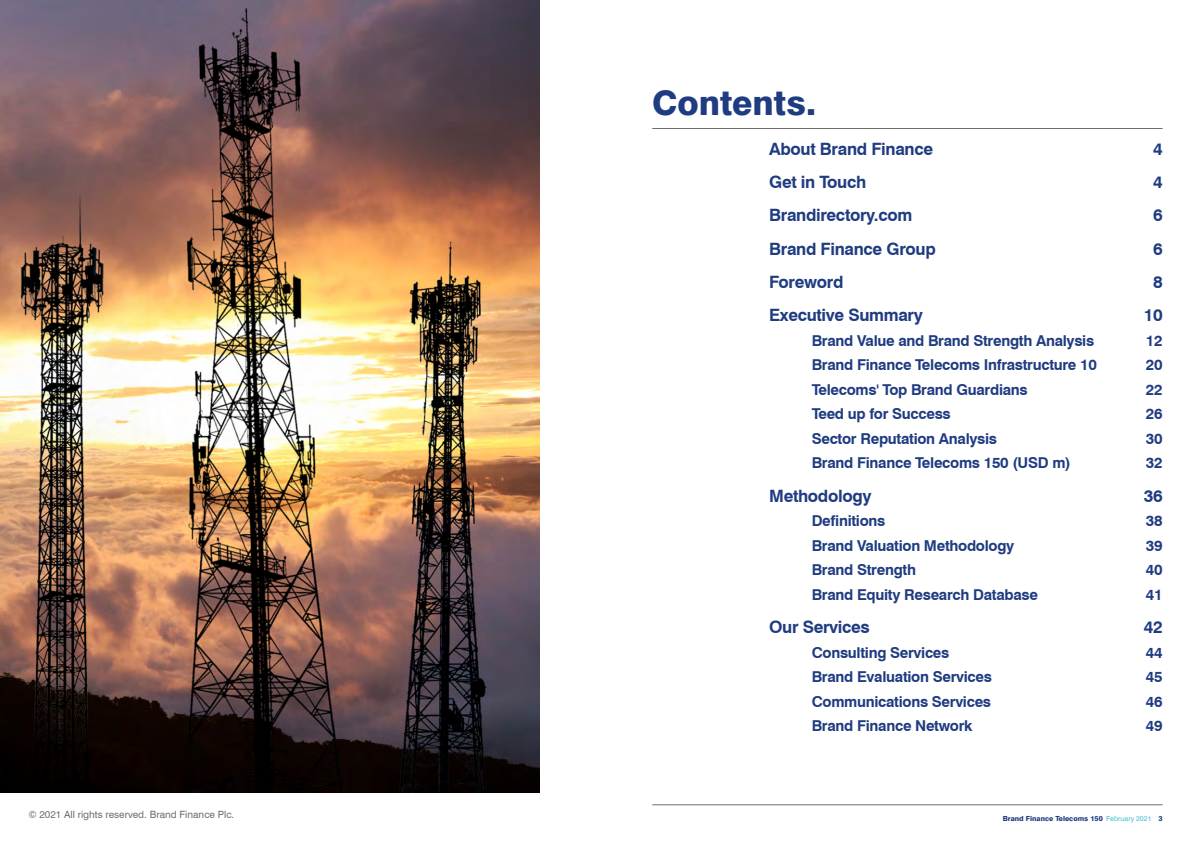
<style>
.page{position:relative;width:1191px;height:842px;background:#fff}
.page>*{position:absolute;margin:0;border:0;box-sizing:border-box;transform-origin:0 0}
.t1{font:800 34px "Swiss 721 BT";color:#203c81}
.t2{font:700 17px "Swiss 721 BT";letter-spacing:-.02em;color:#203c81}
.t3{font:700 15px "Swiss 721 BT";letter-spacing:-.02em;color:#203c81}
.t4{font:10px "Swiss 721 BT";color:#706f6f}
.t5{font:800 7px "Swiss 721 BT";color:#203c81}
.s1{font-weight:400;color:#4abed3}
</style>
<div class="page">
<hr style="left:652px;top:804px;width:510px;height:1px;background:#706f6f">
<hr style="left:652px;top:128px;width:510px;height:1px;background:#706f6f">
<img style="left:0;top:0;width:539px;height:792px">
<p class="t4" style="left:28px;top:808px;width:207px">© 2021 All rights reserved. Brand Finance Plc.</p>
<h1 class="t1" style="left:652px;top:82px;width:165px">Contents.</h1>
<p class="t2" style="left:769px;top:138px;width:165px">About Brand Finance</p>
<p class="t2" style="left:1153px;top:138px;width:11px">4</p>
<p class="t2" style="left:769px;top:172px;width:99px">Get in Touch</p>
<p class="t2" style="left:1153px;top:172px;width:11px">4</p>
<p class="t2" style="left:769px;top:205px;width:145px">Brandirectory.com</p>
<p class="t2" style="left:1153px;top:205px;width:11px">6</p>
<p class="t2" style="left:769px;top:238px;width:168px">Brand Finance Group</p>
<p class="t2" style="left:1153px;top:238px;width:11px">6</p>
<p class="t2" style="left:769px;top:272px;width:76px">Foreword</p>
<p class="t2" style="left:1153px;top:272px;width:11px">8</p>
<p class="t2" style="left:769px;top:305px;width:155px">Executive Summary</p>
<p class="t2" style="left:1143px;top:305px;width:20px">10</p>
<p class="t3" style="left:811px;top:331px;width:284px">Brand Value and Brand Strength Analysis</p>
<p class="t3" style="left:1145px;top:331px;width:18px">12</p>
<p class="t3" style="left:811px;top:356px;width:287px">Brand Finance Telecoms Infrastructure 10</p>
<p class="t3" style="left:1145px;top:356px;width:18px">20</p>
<p class="t3" style="left:811px;top:380px;width:217px">Telecoms' Top Brand Guardians</p>
<p class="t3" style="left:1145px;top:380px;width:18px">22</p>
<p class="t3" style="left:811px;top:405px;width:141px">Teed up for Success</p>
<p class="t3" style="left:1145px;top:405px;width:18px">26</p>
<p class="t3" style="left:811px;top:429px;width:187px">Sector Reputation Analysis</p>
<p class="t3" style="left:1145px;top:429px;width:18px">30</p>
<p class="t3" style="left:811px;top:454px;width:260px">Brand Finance Telecoms 150 (USD m)</p>
<p class="t3" style="left:1145px;top:454px;width:18px">32</p>
<p class="t2" style="left:769px;top:485px;width:104px">Methodology</p>
<p class="t2" style="left:1143px;top:485px;width:20px">36</p>
<p class="t3" style="left:811px;top:512px;width:75px">Definitions</p>
<p class="t3" style="left:1145px;top:512px;width:18px">38</p>
<p class="t3" style="left:811px;top:536px;width:204px">Brand Valuation Methodology</p>
<p class="t3" style="left:1145px;top:536px;width:18px">39</p>
<p class="t3" style="left:811px;top:561px;width:106px">Brand Strength</p>
<p class="t3" style="left:1145px;top:561px;width:18px">40</p>
<p class="t3" style="left:811px;top:585px;width:228px">Brand Equity Research Database</p>
<p class="t3" style="left:1145px;top:585px;width:18px">41</p>
<p class="t2" style="left:769px;top:617px;width:102px">Our Services</p>
<p class="t2" style="left:1143px;top:617px;width:20px">42</p>
<p class="t3" style="left:811px;top:643px;width:139px">Consulting Services</p>
<p class="t3" style="left:1145px;top:643px;width:18px">44</p>
<p class="t3" style="left:811px;top:668px;width:182px">Brand Evaluation Services</p>
<p class="t3" style="left:1145px;top:668px;width:18px">45</p>
<p class="t3" style="left:811px;top:692px;width:181px">Communications Services</p>
<p class="t3" style="left:1145px;top:692px;width:18px">46</p>
<p class="t3" style="left:811px;top:717px;width:162px">Brand Finance Network</p>
<p class="t3" style="left:1145px;top:717px;width:18px">49</p>
<p class="t5" style="left:1002px;top:814px;width:161px">Brand Finance Telecoms 150 <span class="s1">February 2021</span> 3</p>
</div>
